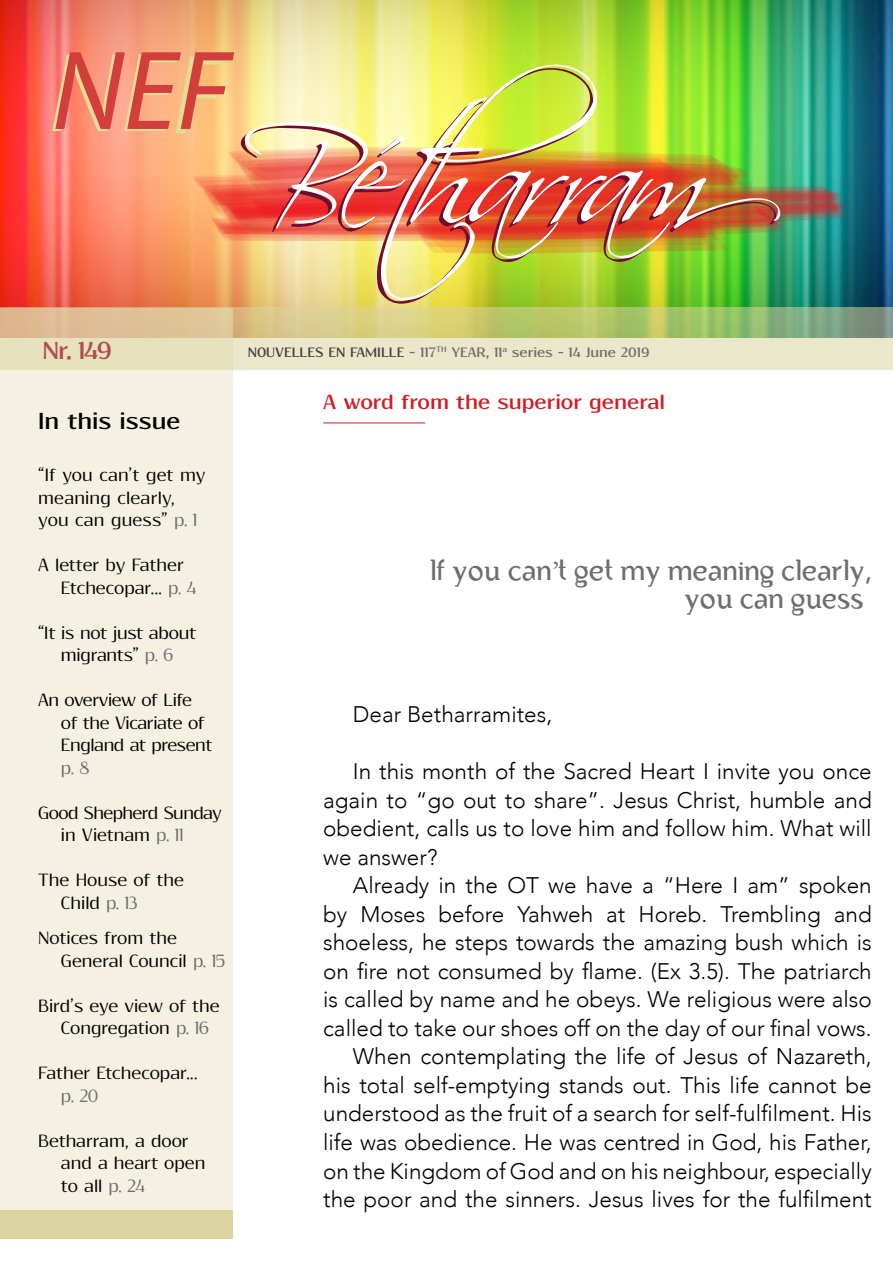
<style>
.page{position:relative;width:893px;height:1263px;background:#fff}
.page>*{position:absolute;margin:0;border:0;box-sizing:border-box;transform-origin:0 0}
.t1{font:italic 113.7px "Myriad Pro";color:#d23e3b}
.t2{font:28.5px/28.5px "Bertolt Brecht";color:#6d6e71;text-align:right}
.t3{font:700 27px "Resagokr";color:#b14e52}
.t4{font:700 25.5px "Resagokr";color:#000}
.t5{font:300 22.5px/28.5px "Avenir";color:#000;text-align:justify}
.t6{font:700 22.5px "Resagokr";color:#d21c23}
.t7{font:19.5px/22.5px "Resagokr";color:#000}
.t8{font:19.5px/22.5px "Resagokr";letter-spacing:-.02em;color:#000}
.t9{font:19.5px/22.5px "Resagokr";letter-spacing:-.03em;color:#000}
.t10{font:19.5px "Resagokr";color:#6d6e71}
.t11{font:700 15px "Resagokr";color:#6d6e71}
.s1{color:#444}
.s2{color:#6d6e71}
.s3{font-family:"Garamond"}
</style>
<div class="page">
<img style="left:0;top:0;width:893px;height:307px">
<img style="left:52px;top:54px;width:797px;height:250px">
<div style="left:0;top:308px;width:233px;height:902px;background:#f4f1e3"></div>
<svg style="left:0;top:307px;width:893px;height:63px;background:#d4d2a3"></svg>
<div style="left:0;top:1210px;width:233px;height:28px;background:#dbd4a1"></div>
<hr style="left:323px;top:423px;width:102px;height:1px;background:#d21c23">
<h1 class="t1" style="left:52px;top:21px;width:180px">NEF</h1>
<p class="t3" style="left:43px;top:337px;width:71px">Nr. 149</p>
<p class="t11" style="left:248px;top:344px;width:403px"><span class="s1">NOUVELLES EN FAMILLE</span> - 117<sup>TH</sup> YEAR, 11<sup>a</sup> series - 14 June 2019</p>
<p class="t4" style="left:38px;top:408px;width:144px">In this issue</p>
<p class="t7" style="left:38px;top:464px;width:169px">“If you can’t get my meaning clearly, you can guess” <span class="s2">p. 1</span></p>
<p class="t7" style="left:61px;top:554px;width:137px;text-indent:-23px">A letter by Father<br>Etchecopar... <span class="s2">p. 4</span></p>
<p class="t7" style="left:38px;top:622px;width:159px;text-align:center">“It is not just about migrants” <span class="s2">p. 6</span></p>
<p class="t8" style="left:61px;top:689px;width:153px;text-indent:-23px">An overview of Life of the Vicariate of<br>England at present</p>
<p class="t10" style="left:61px;top:758px;width:30px">p. 8</p>
<p class="t9" style="left:61px;top:802px;width:162px;text-indent:-23px">Good Shepherd Sunday in Vietnam <span class="s2">p. 11</span></p>
<p class="t7" style="left:61px;top:869px;width:125px;text-indent:-23px">The House of the<br>Child <span class="s2">p. 13</span></p>
<p class="t7" style="left:61px;top:927px;width:166px;text-indent:-23px">Notices from the<br>General Council <span class="s2">p. 15</span></p>
<p class="t7" style="left:61px;top:994px;width:160px;text-indent:-23px">Bird’s eye view of the<br>Congregation <span class="s2">p. 16</span></p>
<p class="t7" style="left:38px;top:1062px;width:161px">Father Etchecopar...</p>
<p class="t10" style="left:61px;top:1086px;width:39px">p. 20</p>
<p class="t7" style="left:61px;top:1129px;width:146px;text-indent:-23px">Betharram, a door and a heart open to all <span class="s2">p. 24</span></p>
<p class="t6" style="left:323px;top:390px;width:343px">A word from the superior general</p>
<p class="t2" style="left:424px;top:556px;width:449px">“If you can<span class="s3">’</span>t get my meaning clearly, you can guess“</p>
<p class="t5" style="left:353px;top:700px;width:201px">Dear Betharramites,</p>
<p class="t5" style="left:323px;top:757px;width:550px;text-indent:30px">In this month of the Sacred Heart I invite you once again to “go out to share”. Jesus Christ, humble and obedient, calls us to love him and follow him. What will we answer?</p>
<p class="t5" style="left:323px;top:871px;width:550px;text-align:right">Already in the OT we have a “Here I am” spoken<br>by Moses before Yahweh at Horeb. Trembling and shoeless, he steps towards the amazing bush which is on fire not consumed by flame. (Ex 3.5). The patriarch is called by name and he obeys. We religious were also called to take our shoes off on the day of our final vows.<br>When contemplating the life of Jesus of Nazareth, his total self-emptying stands out. This life cannot be understood as the fruit of a search for self-fulfilment. His life was obedience. He was centred in God, his Father, on the Kingdom of God and on his neighbour, especially the poor and the sinners. Jesus lives for the fulfilment</p>
</div>
